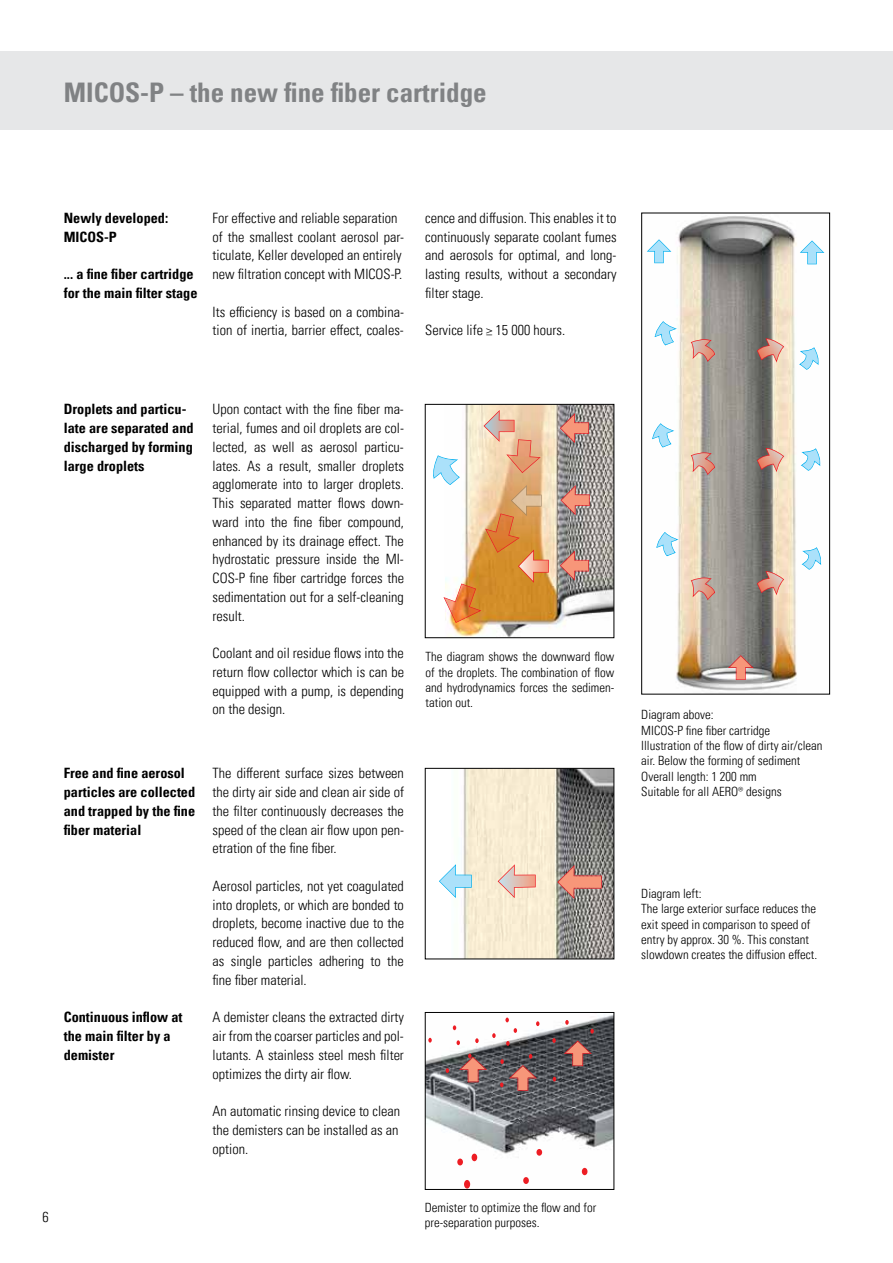
<style>
.page{position:relative;width:893px;height:1263px;background:#fff}
.page>*{position:absolute;margin:0;border:0;box-sizing:border-box;transform-origin:0 0}
.t1{font:700 condensed 27px "Univers LT Pro";color:#808284}
.t2{font:300 condensed 14.25px/18.8px "Univers LT Pro";color:#000;text-align:justify}
.t3{font:700 condensed 14.25px/18.8px "Univers LT Pro";color:#000}
.t4{font:300 condensed 12.75px/15.3px "Univers LT Pro";color:#000}
</style>
<div class="page">
<div style="left:0;top:51px;width:893px;height:79px;background:#e6e7e8"></div>
<img style="left:654px;top:216px;width:171px;height:475px">
<svg style="left:728px;top:655px;width:26px;height:25px"></svg>
<svg style="left:691px;top:339px;width:24px;height:23px"></svg>
<svg style="left:691px;top:452px;width:24px;height:23px"></svg>
<svg style="left:757px;top:338px;width:27px;height:25px"></svg>
<svg style="left:757px;top:571px;width:27px;height:24px"></svg>
<svg style="left:757px;top:448px;width:27px;height:24px"></svg>
<svg style="left:647px;top:239px;width:24px;height:24px"></svg>
<svg style="left:800px;top:240px;width:24px;height:24px"></svg>
<svg style="left:656px;top:532px;width:23px;height:24px"></svg>
<svg style="left:652px;top:423px;width:22px;height:24px"></svg>
<svg style="left:654px;top:321px;width:23px;height:24px"></svg>
<svg style="left:802px;top:547px;width:20px;height:23px"></svg>
<svg style="left:799px;top:347px;width:20px;height:23px"></svg>
<svg style="left:801px;top:448px;width:20px;height:23px"></svg>
<svg style="left:691px;top:577px;width:24px;height:23px"></svg>
<div style="left:641px;top:213px;width:189px;height:481px;border:1px solid #000"></div>
<img style="left:449px;top:406px;width:163px;height:230px">
<svg style="left:433px;top:455px;width:27px;height:30px"></svg>
<svg style="left:560px;top:413px;width:29px;height:30px"></svg>
<svg style="left:560px;top:550px;width:29px;height:31px"></svg>
<svg style="left:560px;top:485px;width:30px;height:30px"></svg>
<img style="left:511px;top:485px;width:31px;height:28px">
<svg style="left:483px;top:410px;width:58px;height:63px;background:#eabf9e"></svg>
<img style="left:443px;top:513px;width:106px;height:110px">
<div style="left:425px;top:404px;width:189px;height:234px;border:1px solid #000"></div>
<img style="left:463px;top:770px;width:149px;height:187px">
<svg style="left:557px;top:865px;width:45px;height:34px;background:#b6877b"></svg>
<svg style="left:498px;top:864px;width:38px;height:34px"></svg>
<svg style="left:439px;top:864px;width:33px;height:34px"></svg>
<div style="left:425px;top:768px;width:189px;height:191px;border:1px solid #000"></div>
<img style="left:427px;top:1015px;width:185px;height:173px">
<svg style="left:564px;top:1040px;width:28px;height:26px"></svg>
<div style="left:523px;top:1177px;width:6px;height:7px;background:#ed1d24;border-radius:50%"></div>
<svg style="left:582px;top:1168px;width:5px;height:7px"></svg>
<div style="left:536px;top:1149px;width:6px;height:7px;background:#ed1d24;border-radius:50%"></div>
<div style="left:464px;top:1180px;width:6px;height:8px;background:#ed1d24;border-radius:50%"></div>
<div style="left:472px;top:1153px;width:5px;height:8px;background:#ed1d24;border-radius:50%"></div>
<div style="left:457px;top:1158px;width:6px;height:7px;background:#ed1d24;border-radius:50%"></div>
<svg style="left:428px;top:1038px;width:4px;height:4px"></svg>
<svg style="left:553px;top:1077px;width:3px;height:4px"></svg>
<svg style="left:565px;top:1020px;width:4px;height:5px"></svg>
<svg style="left:590px;top:1029px;width:4px;height:4px"></svg>
<svg style="left:552px;top:1038px;width:4px;height:5px"></svg>
<svg style="left:453px;top:1025px;width:3px;height:5px"></svg>
<svg style="left:505px;top:1017px;width:4px;height:5px"></svg>
<svg style="left:536px;top:1021px;width:3px;height:5px"></svg>
<svg style="left:514px;top:1028px;width:3px;height:5px"></svg>
<svg style="left:475px;top:1038px;width:4px;height:5px"></svg>
<svg style="left:492px;top:1033px;width:4px;height:5px"></svg>
<svg style="left:457px;top:1040px;width:3px;height:5px"></svg>
<svg style="left:506px;top:1041px;width:4px;height:5px"></svg>
<svg style="left:500px;top:1054px;width:37px;height:37px"></svg>
<svg style="left:459px;top:1053px;width:28px;height:29px"></svg>
<svg style="left:446px;top:1068px;width:3px;height:5px"></svg>
<div style="left:425px;top:1012px;width:189px;height:178px;border:1px solid #000"></div>
<h1 class="t1" style="left:64px;top:76px;width:424px">MICOS-P – the new fine fiber cartridge</h1>
<p class="t3" style="left:64px;top:210px;width:106px">Newly developed:<br>MICOS-P</p>
<p class="t3" style="left:64px;top:265px;width:135px">... a fine fiber cartridge for the main filter stage</p>
<p class="t2" style="left:213px;top:208px;width:193px;text-align:left">For effective and reliable separation of the smallest coolant aerosol par&shy;ticulate, Keller developed an entirely new filtration concept with MICOS-P.</p>
<p class="t2" style="left:213px;top:302px;width:193px">Its efficiency is based on a combina&shy;tion of inertia, barrier effect, coales-</p>
<p class="t2" style="left:425px;top:208px;width:193px">cence and diffusion. This enables it to continuously separate coolant fumes and aerosols for optimal, and long&shy;lasting results, without a secondary filter stage.</p>
<p class="t2" style="left:425px;top:320px;width:142px">Service life ≥ 15 000 hours.</p>
<p class="t3" style="left:64px;top:401px;width:131px">Droplets and particu&shy;late are separated and discharged by forming large droplets</p>
<p class="t2" style="left:213px;top:399px;width:193px">Upon contact with the fine fiber ma&shy;terial, fumes and oil droplets are col&shy;lected, as well as aerosol particu&shy;lates. As a result, smaller droplets agglomerate into to larger droplets.<br>This separated matter flows down&shy;ward into the fine fiber compound, enhanced by its drainage effect. The hydrostatic pressure inside the MI-COS-P fine fiber cartridge forces the sedimentation out for a self-cleaning result.</p>
<p class="t2" style="left:213px;top:643px;width:193px">Coolant and oil residue flows into the return flow collector which is can be equipped with a pump, is depending on the design.</p>
<p class="t3" style="left:64px;top:764px;width:133px">Free and fine aerosol particles are collected and trapped by the fine fiber material</p>
<p class="t3" style="left:64px;top:1008px;width:120px">Continuous inflow at the main filter by a demister</p>
<p class="t2" style="left:213px;top:763px;width:193px">The different surface sizes between the dirty air side and clean air side of the filter continuously decreases the speed of the clean air flow upon pen&shy;etration of the fine fiber.</p>
<p class="t2" style="left:213px;top:876px;width:193px">Aerosol particles, not yet coagulated into droplets, or which are bonded to droplets, become inactive due to the reduced flow, and are then collected as single particles adhering to the fine fiber material.</p>
<p class="t2" style="left:213px;top:1007px;width:193px">A demister cleans the extracted dirty air from the coarser particles and pol&shy;lutants. A stainless steel mesh filter optimizes the dirty air flow.</p>
<p class="t2" style="left:213px;top:1101px;width:189px">An automatic rinsing device to clean the demisters can be installed as an option.</p>
<p class="t2" style="left:43px;top:1207px;width:8px">6</p>
<p class="t4" style="left:426px;top:648px;width:190px;text-align:justify">The diagram shows the downward flow of the droplets. The combination of flow and hydrodynamics forces the sedimen&shy;tation out.</p>
<p class="t4" style="left:425px;top:1199px;width:173px">Demister to optimize the flow and for pre-separation purposes.</p>
<p class="t4" style="left:641px;top:706px;width:183px">Diagram above:<br>MICOS-P fine fiber cartridge<br>Illustration of the flow of dirty air/clean air. Below the forming of sediment<br>Overall length: 1 200 mm<br>Suitable for all AERO® designs</p>
<p class="t4" style="left:641px;top:885px;width:177px">Diagram left:<br>The large exterior surface reduces the exit speed in comparison to speed of entry by approx. 30 %. This constant slowdown creates the diffusion effect.</p>
</div>
